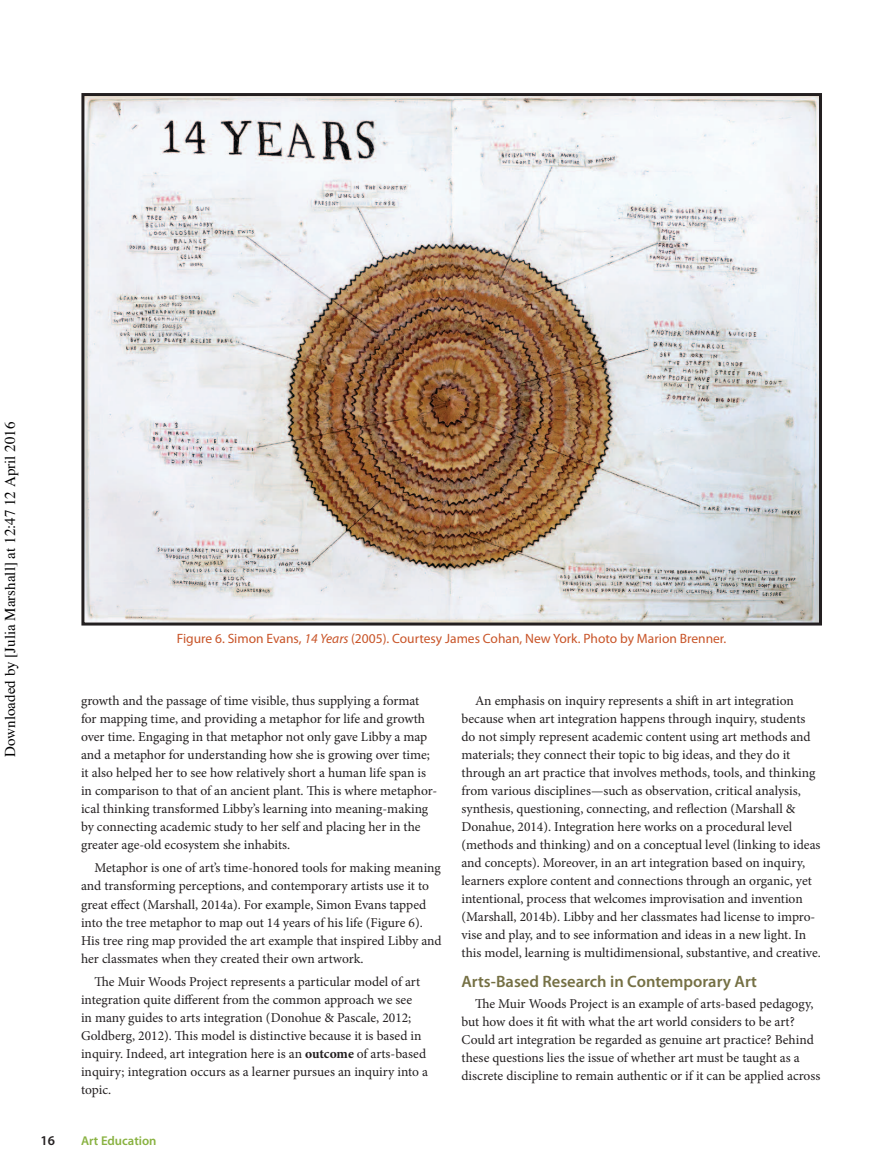
<style>
.page{position:relative;width:878px;height:1175px;background:#fff}
.page>*{position:absolute;margin:0;border:0;box-sizing:border-box;transform-origin:0 0}
.t1{font:600 16.5px "Myriad Pro";color:#757044}
.t2{font:15px "Times";color:#000}
.t3{font:13.5px/18px "Minion Pro";letter-spacing:-.005em;color:#231f20}
.t4{font:13.5px "Myriad Pro";color:#c85428}
.t5{font:600 13.5px "Myriad Pro";color:#231f20}
.t6{font:600 12.75px "Myriad Pro";color:#89b241}
.s1{font-style:italic}
.s2{font-weight:700}
</style>
<div class="page">
<img style="left:85px;top:97px;width:733px;height:524px">
<div style="left:81px;top:93px;width:741px;height:532px;border:3px solid #231f20"></div>
<p class="t2" style="left:4px;top:757px;width:336px;rotate:-90deg">Downloaded by [Julia Marshall] at 12:47 12 April 2016</p>
<p class="t4" style="left:177px;top:630px;width:551px">Figure 6. Simon Evans, <span class="s1">14 Years</span> (2005). Courtesy James Cohan, New York. Photo by Marion Brenner.</p>
<p class="t3" style="left:81px;top:692px;width:358px">growth and the passage of time visible, thus supplying a format for mapping time, and providing a metaphor for life and growth over time. Engaging in that metaphor not only gave Libby a map and a metaphor for understanding how she is growing over time; it also helped her to see how relatively short a human life span is in comparison to that of an ancient plant. This is where metaphor&shy;ical thinking transformed Libby’s learning into meaning-making by connecting academic study to her self and placing her in the greater age-old ecosystem she inhabits.</p>
<p class="t3" style="left:81px;top:859px;width:362px;text-indent:14px">Metaphor is one of art’s time-honored tools for making meaning and transforming perceptions, and contemporary artists use it to great effect (Marshall, 2014a). For example, Simon Evans tapped into the tree metaphor to map out 14 years of his life (Figure 6).<br>His tree ring map provided the art example that inspired Libby and her classmates when they created their own artwork.</p>
<p class="t3" style="left:81px;top:972px;width:348px;text-indent:14px">The Muir Woods Project represents a particular model of art integration quite different from the common approach we see<br>in many guides to arts integration (Donohue &amp; Pascale, 2012; Goldberg, 2012). This model is distinctive because it is based in inquiry. Indeed, art integration here is an <span class="s2">outcome</span> of arts-based inquiry; integration occurs as a learner pursues an inquiry into a topic.</p>
<p class="t5" style="left:40px;top:1131px;width:16px">16</p>
<p class="t6" style="left:81px;top:1132px;width:77px">Art Education</p>
<p class="t3" style="left:461px;top:691px;width:361px;text-indent:14px">An emphasis on inquiry represents a shift in art integration because when art integration happens through inquiry, students do not simply represent academic content using art methods and materials; they connect their topic to big ideas, and they do it through an art practice that involves methods, tools, and thinking from various disciplines—such as observation, critical analysis, synthesis, questioning, connecting, and reflection (Marshall &amp; Donahue, 2014). Integration here works on a procedural level (methods and thinking) and on a conceptual level (linking to ideas and concepts). Moreover, in an art integration based on inquiry, learners explore content and connections through an organic, yet intentional, process that welcomes improvisation and invention (Marshall, 2014b). Libby and her classmates had license to impro&shy;vise and play, and to see information and ideas in a new light. In this model, learning is multidimensional, substantive, and creative.</p>
<p class="t1" style="left:461px;top:971px;width:297px">Arts-Based Research in Contemporary Art</p>
<p class="t3" style="left:461px;top:994px;width:360px;text-indent:14px">The Muir Woods Project is an example of arts-based pedagogy, but how does it fit with what the art world considers to be art?<br>Could art integration be regarded as genuine art practice? Behind these questions lies the issue of whether art must be taught as a discrete discipline to remain authentic or if it can be applied across</p>
</div>
